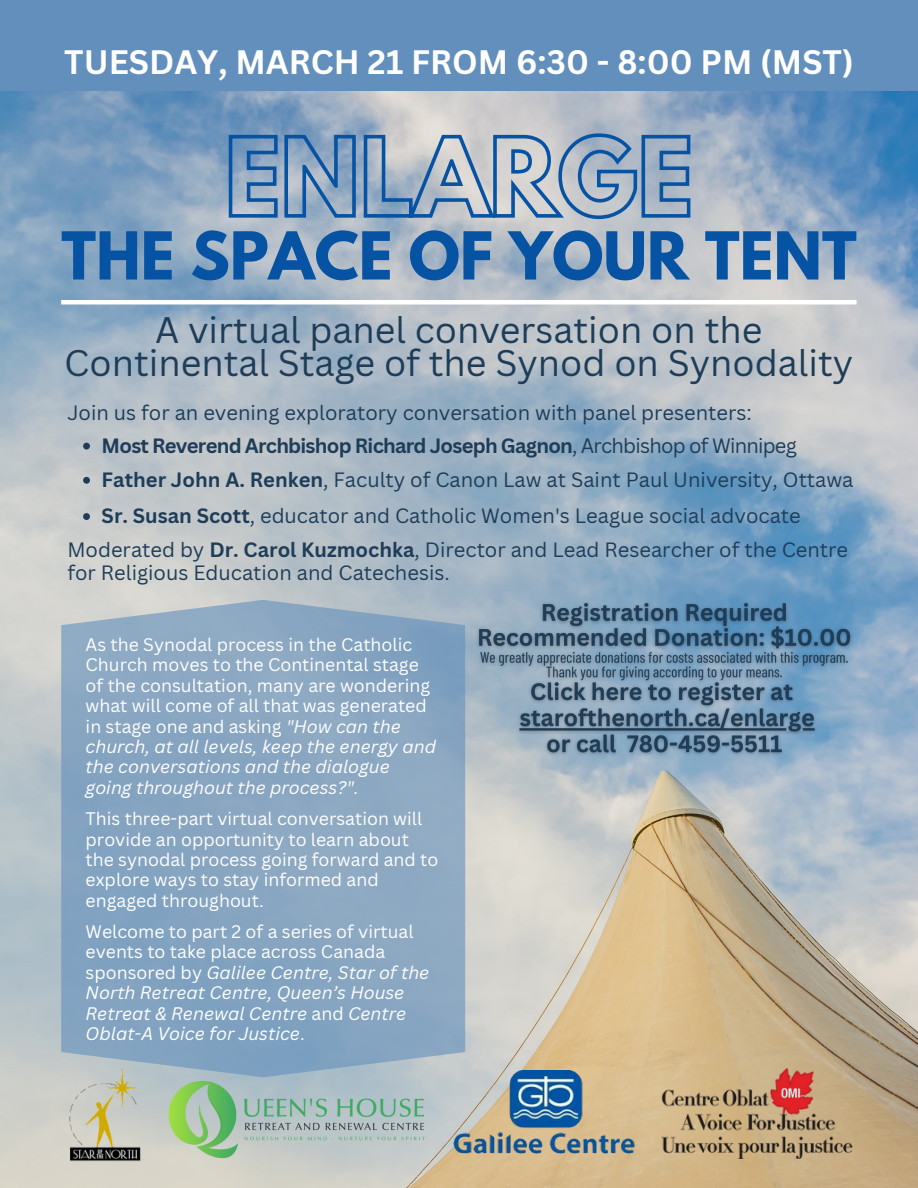
<style>
.page{position:relative;width:918px;height:1188px;background:#fff}
.page>*{position:absolute;margin:0;border:0;box-sizing:border-box;transform-origin:0 0}
.t1{font:700 58.5px "League Spartan";color:#0653a4}
.t2{font:36px/33.8px "Canva Sans";color:#1e3d58;text-align:center}
.t3{font:700 33px "Canva Sans";color:#fff}
.t4{font:20.1px/34.2px "Canva Sans";color:#1e3d58}
.t5{font:17.7px/20.4px "Canva Sans";color:#fff}
.t6{font:italic 17.7px/20.4px "Canva Sans";color:#fff}
.s1{font-weight:700}
.s2{font-style:italic}
.s3{font-style:normal}
</style>
<div class="page">
<img style="left:0;top:91px;width:918px;height:1097px">
<svg style="left:227px;top:132px;width:465px;height:89px;background:#8ea6c0"></svg>
<hr style="left:61px;top:300px;width:796px;height:4px;background:#fff">
<div style="left:0;top:0;width:918px;height:91px;background:#628fbc"></div>
<svg style="left:61px;top:600px;width:404px;height:477px;background:#89a6c1"></svg>
<img style="left:661px;top:1069px;width:191px;height:90px">
<img style="left:67px;top:1063px;width:75px;height:102px">
<img style="left:166px;top:1061px;width:261px;height:105px">
<img style="left:451px;top:1071px;width:185px;height:85px">
<img style="left:471px;top:591px;width:387px;height:175px">
<svg style="left:83px;top:443px;width:7px;height:7px"></svg>
<svg style="left:83px;top:477px;width:7px;height:7px"></svg>
<svg style="left:83px;top:513px;width:7px;height:7px"></svg>
<h3 class="t3" style="left:64px;top:38px;width:791px">TUESDAY, MARCH 21 FROM 6:30 - 8:00 PM (MST)</h3>
<h1 class="t1" style="left:61px;top:227px;width:797px">THE SPACE OF YOUR TENT</h1>
<h2 class="t2" style="left:64px;top:312px;width:790px">A virtual panel conversation on the<br>Continental Stage of the Synod on Synodality</h2>
<p class="t4" style="left:67px;top:395px;width:686px">Join us for an evening exploratory conversation with panel presenters:</p>
<p class="t4" style="left:102px;top:428px;width:753px"><span class="s1">Most Reverend Archbishop Richard Joseph Gagnon</span>, Archbishop of Winnipeg<br><span class="s1">Father John A. Renken</span>, Faculty of Canon Law at Saint Paul University, Ottawa</p>
<p class="t4" style="left:102px;top:499px;width:701px"><span class="s1">Sr. Susan Scott</span>, educator and Catholic Women's League social advocate</p>
<p class="t4" style="left:67px;top:538px;width:782px;line-height:22.6px">Moderated by <span class="s1">Dr. Carol Kuzmochka</span>, Director and Lead Researcher of the Centre for Religious Education and Catechesis.</p>
<p class="t5" style="left:86px;top:634px;width:352px">As the Synodal process in the Catholic Church moves to the Continental stage of the consultation, many are wondering what will come of all that was generated in stage one and asking <span class="s2">"How can the church, at all levels, keep the energy and the conversations and the dialogue going throughout the process?".</span></p>
<p class="t5" style="left:86px;top:808px;width:354px">This three-part virtual conversation will provide an opportunity to learn about the synodal process going forward and to explore ways to stay informed and engaged throughout.</p>
<p class="t6" style="left:86px;top:921px;width:345px"><span class="s3">Welcome to part 2 of a series of virtual events to take place across Canada sponsored by</span> Galilee Centre, Star of the North Retreat Centre, Queen’s House Retreat &amp; Renewal Centre <span class="s3">and</span> Centre Oblat-A Voice for Justice<span class="s3">.</span></p>
</div>
